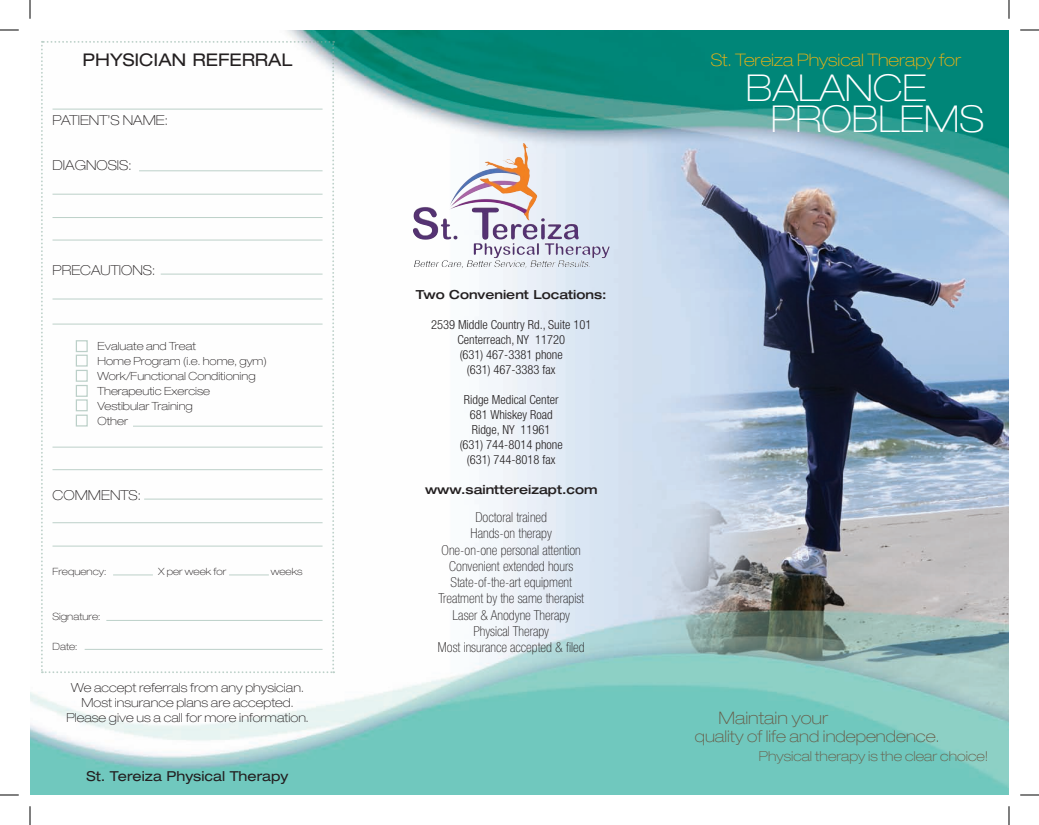
<style>
.page{position:relative;width:1039px;height:825px;background:#fff}
.page>*{position:absolute;margin:0;border:0;box-sizing:border-box;transform-origin:0 0}
.t1{font:100 expanded 37.12px/31.2px "Helvetica Neue";color:#fff}
.t2{font:expanded 17.5px "Helvetica Neue";color:#231f20}
.t3{font:100 expanded 17.25px "Helvetica Neue";color:#efb211}
.t4{font:100 expanded 17.25px "Helvetica Neue";color:#685d49}
.t5{font:100 expanded 16.25px "Helvetica Neue";color:#685d49}
.t6{font:100 condensed 13.75px/16.2px "Helvetica Neue";color:#231f20;text-align:center}
.t7{font:100 expanded 13.75px "Helvetica Neue";color:#231f20}
.t8{font:100 expanded 13.75px "Helvetica Neue";color:#685d49}
.t9{font:expanded 13.75px "Helvetica Neue";color:#231f20}
.t10{font:300 condensed 12.5px/15px "Helvetica Neue";color:#231f20;text-align:center}
.t11{font:100 expanded 12.5px/15px "Helvetica Neue";color:#231f20;text-align:center}
.t12{font:500 expanded 12.5px "Helvetica Neue";color:#231f20}
.t13{font:100 expanded 11.25px/15px "Helvetica Neue";color:#231f20}
.t14{font:100 expanded 10px "Helvetica Neue";color:#231f20}
</style>
<div class="page">
<img style="left:30px;top:30px;width:979px;height:765px">
<svg style="left:41px;top:41px;width:293px;height:632px"></svg>
<hr style="left:52px;top:109px;width:270px;height:1px;background:#8baea1">
<hr style="left:52px;top:194px;width:270px;height:1px;background:#8baea1">
<hr style="left:139px;top:171px;width:183px;height:1px;background:#8baea1">
<hr style="left:52px;top:217px;width:270px;height:1px;background:#8baea1">
<hr style="left:52px;top:240px;width:270px;height:1px;background:#8baea1">
<hr style="left:161px;top:274px;width:162px;height:1px;background:#8baea1">
<hr style="left:52px;top:299px;width:270px;height:1px;background:#8baea1">
<hr style="left:52px;top:324px;width:270px;height:1px;background:#8baea1">
<hr style="left:133px;top:426px;width:189px;height:1px;background:#8baea1">
<hr style="left:144px;top:499px;width:178px;height:1px;background:#8baea1">
<hr style="left:52px;top:447px;width:270px;height:1px;background:#8baea1">
<hr style="left:52px;top:469px;width:270px;height:1px;background:#8baea1">
<hr style="left:52px;top:522px;width:270px;height:1px;background:#8baea1">
<hr style="left:52px;top:546px;width:270px;height:1px;background:#8baea1">
<hr style="left:106px;top:620px;width:217px;height:1px;background:#8baea1">
<hr style="left:85px;top:649px;width:238px;height:1px;background:#8baea1">
<hr style="left:229px;top:575px;width:40px;height:1px;background:#8baea1">
<hr style="left:113px;top:575px;width:40px;height:1px;background:#8baea1">
<div style="left:76px;top:340px;width:12px;height:12px;border:1px solid #8baea1"></div>
<div style="left:76px;top:355px;width:12px;height:12px;border:1px solid #8baea1"></div>
<div style="left:76px;top:370px;width:12px;height:12px;border:1px solid #8baea1"></div>
<div style="left:76px;top:385px;width:12px;height:12px;border:1px solid #8baea1"></div>
<div style="left:76px;top:399px;width:12px;height:12px;border:1px solid #8baea1"></div>
<div style="left:76px;top:415px;width:12px;height:12px;border:1px solid #8baea1"></div>
<img style="left:506px;top:143px;width:18px;height:21px">
<svg style="left:0;top:29px;width:19px;height:2px"></svg>
<svg style="left:1020px;top:29px;width:19px;height:2px"></svg>
<svg style="left:0;top:794px;width:19px;height:2px"></svg>
<svg style="left:1020px;top:794px;width:19px;height:2px"></svg>
<svg style="left:29px;top:0;width:2px;height:19px"></svg>
<svg style="left:29px;top:806px;width:2px;height:19px"></svg>
<svg style="left:1008px;top:0;width:2px;height:19px"></svg>
<svg style="left:1008px;top:806px;width:2px;height:19px"></svg>
<p class="t2" style="left:82px;top:49px;width:212px">PHYSICIAN REFERRAL</p>
<p class="t7" style="left:52px;top:112px;width:117px">PATIENT’S NAME:</p>
<p class="t7" style="left:52px;top:157px;width:80px">DIAGNOSIS:</p>
<p class="t7" style="left:52px;top:262px;width:104px">PRECAUTIONS:</p>
<p class="t13" style="left:98px;top:338px;width:171px">Evaluate and Treat<br>Home Program (i.e. home, gym)<br>Work/Functional Conditioning<br>Therapeutic Exercise<br>Vestibular Training<br>Other</p>
<p class="t7" style="left:52px;top:487px;width:90px">COMMENTS:</p>
<p class="t14" style="left:52px;top:566px;width:55px">Frequency:</p>
<p class="t14" style="left:158px;top:566px;width:70px">X per week for</p>
<p class="t14" style="left:271px;top:566px;width:33px">weeks</p>
<p class="t14" style="left:52px;top:611px;width:49px">Signature:</p>
<p class="t14" style="left:52px;top:641px;width:26px">Date:</p>
<p class="t11" style="left:66px;top:680px;width:244px">We accept referrals from any physician.<br>Most insurance plans are accepted.<br>Please give us a call for more information.</p>
<p class="t9" style="left:87px;top:768px;width:203px">St. Tereiza Physical Therapy</p>
<p class="t12" style="left:416px;top:286px;width:192px">Two Convenient Locations:</p>
<p class="t10" style="left:431px;top:316px;width:162px">2539 Middle Country Rd., Suite 101<br>Centerreach, NY 11720<br>(631) 467-3381 phone<br>(631) 467-3383 fax</p>
<p class="t10" style="left:460px;top:391px;width:105px">Ridge Medical Center<br>681 Whiskey Road<br>Ridge, NY 11961 (631) 744-8014 phone (631) 744-8018 fax</p>
<p class="t12" style="left:425px;top:481px;width:174px">www.sainttereizapt.com</p>
<p class="t6" style="left:438px;top:509px;width:148px">Doctoral trained<br>Hands-on therapy<br>One-on-one personal attention<br>Convenient extended hours<br>State-of-the-art equipment<br>Treatment by the same therapist<br>Laser &amp; Anodyne Therapy<br>Physical Therapy<br>Most insurance accepted &amp; filed</p>
<p class="t3" style="left:711px;top:50px;width:252px">St. Tereiza Physical Therapy for</p>
<h1 class="t1" style="left:771px;top:71px;width:215px;text-indent:-25px">BALANCE<br>PROBLEMS</h1>
<p class="t4" style="left:718px;top:707px;width:111px">Maintain your</p>
<p class="t5" style="left:695px;top:727px;width:246px">quality of life and independence.</p>
<p class="t8" style="left:759px;top:748px;width:231px">Physical therapy is the clear choice!</p>
</div>
